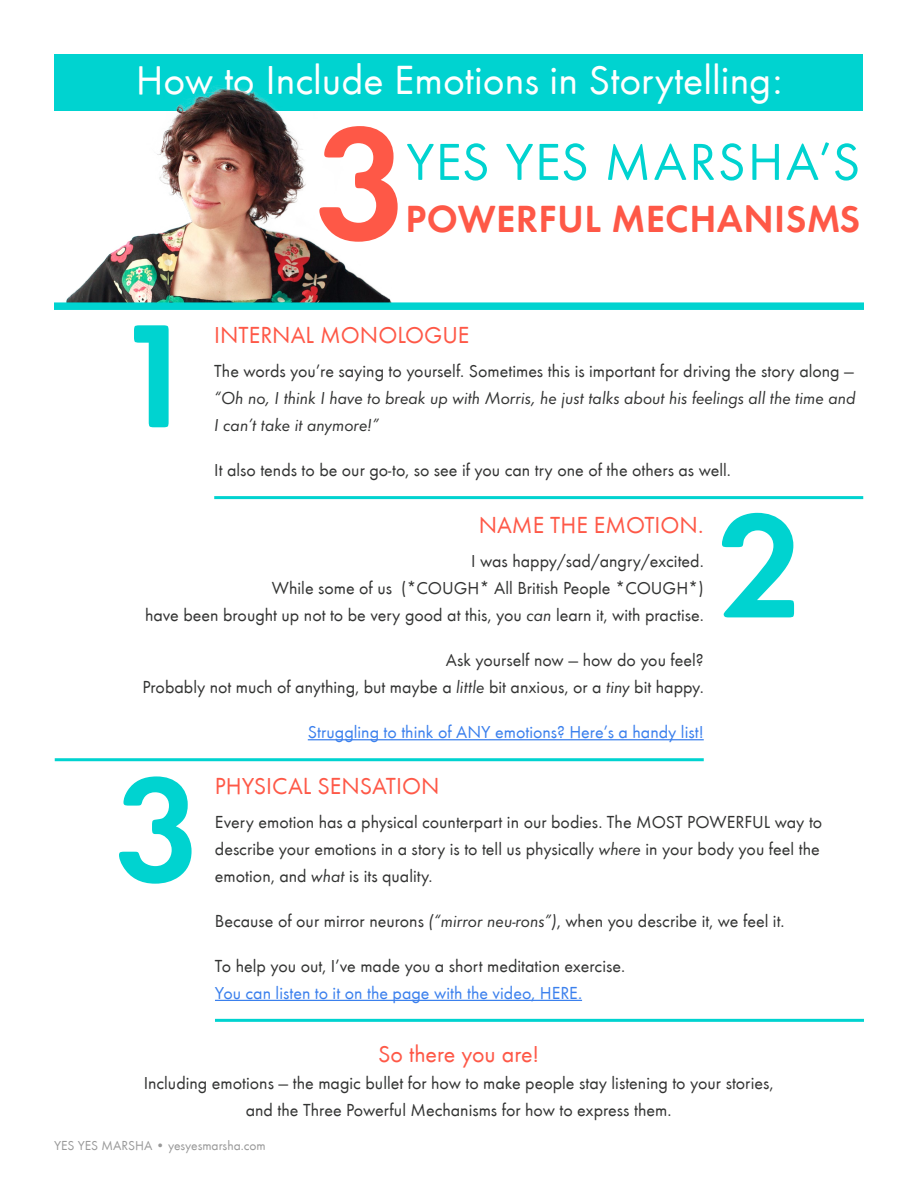
<style>
.page{position:relative;width:918px;height:1188px;background:#fff}
.page>*{position:absolute;margin:0;border:0;box-sizing:border-box;transform-origin:0 0}
.t1{font:600 165px "Futura Round";color:#fe5847}
.t2{font:600 153px "Futura Round";color:#00d3d0}
.t3{font:54px "Futura Round";letter-spacing:.025em;color:#00d3d0}
.t4{font:42px "Futura Round";color:#fff}
.t5{font:600 39px "Futura Round";letter-spacing:.01em;color:#fe5847}
.Headline{font:24px "Futura Round";color:#fe5847}
.t6{font:18px/27px "Futura Round";color:#333433}
.t7{font:italic 18px/27px "Futura Round";color:#333433;text-align:justify}
.t8{font:18px "Futura Round";color:#3b80ed}
.t9{font:13.5px "Futura Round";color:#999}
.s1{font-style:normal}
.s2{font-style:italic}
.s3{color:#3b80ed}
</style>
<div class="page">
<div style="left:55px;top:55px;width:808px;height:56px;background:#00d3d0"></div>
<img style="left:66px;top:85px;width:325px;height:217px">
<div style="left:54px;top:302px;width:810px;height:8px;background:#00d3d0"></div>
<hr style="left:215px;top:1019px;width:649px;height:3px;background:#00d3d0">
<hr style="left:215px;top:1000px;width:367px;height:1px;background:#3b80ed">
<hr style="left:214px;top:496px;width:649px;height:3px;background:#00d3d0">
<hr style="left:55px;top:758px;width:649px;height:3px;background:#00d3d0">
<hr style="left:308px;top:739px;width:396px;height:1px;background:#3b80ed">
<p class="t4" style="left:136px;top:50px;width:648px">How to Include Emotions in Storytelling:</p>
<p class="t1" style="left:315px;top:60px;width:95px">3</p>
<p class="t3" style="left:406px;top:123px;width:456px">YES YES MARSHA’S</p>
<p class="t5" style="left:405px;top:190px;width:456px">POWERFUL MECHANISMS</p>
<p class="t2" style="left:114px;top:261px;width:88px">1</p>
<p class="Headline" style="left:214px;top:318px;width:257px">INTERNAL MONOLOGUE</p>
<p class="t7" style="left:214px;top:357px;width:643px"><span class="s1">The words you’re saying to yourself. Sometimes this is important for driving the story along — </span>“Oh no, I think I have to break up with Morris, he just talks about his feelings all the time and I can’t take it anymore!”</p>
<p class="t6" style="left:214px;top:455px;width:518px">It also tends to be our go-to, so see if you can try one of the others as well.</p>
<p class="Headline" style="left:479px;top:508px;width:227px">NAME THE EMOTION.</p>
<p class="t6" style="left:145px;top:546px;width:560px;text-align:right">I was happy/sad/angry/excited.<br>While some of us (*COUGH* All British People *COUGH*)<br>have been brought up not to be very good at this, you <span class="s2">can</span> learn it, with practise.</p>
<p class="t6" style="left:142px;top:645px;width:563px;text-align:right">Ask yourself now — how do you feel?<br>Probably not much of anything, but maybe a <span class="s2">little</span> bit anxious, or a <span class="s2">tiny</span> bit happy.</p>
<p class="t8" style="left:308px;top:719px;width:397px">Struggling to think of ANY emotions? Here’s a handy list!</p>
<p class="t2" style="left:717px;top:452px;width:88px">2</p>
<p class="t2" style="left:115px;top:715px;width:88px">3</p>
<p class="Headline" style="left:215px;top:769px;width:226px">PHYSICAL SENSATION</p>
<p class="t6" style="left:215px;top:807px;width:609px">Every emotion has a physical counterpart in our bodies. The MOST POWERFUL way to describe your emotions in a story is to tell us physically <span class="s2">where</span> in your body you feel the emotion, and <span class="s2">what</span> is its quality.</p>
<p class="t6" style="left:215px;top:906px;width:571px">Because of our mirror neurons <span class="s2">(“mirror neu-rons”)</span>, when you describe it, we feel it.</p>
<p class="t6" style="left:215px;top:951px;width:412px">To help you out, I’ve made you a short meditation exercise.<br><span class="s3">You can listen to it on the page with the video, HERE.</span></p>
<p class="Headline" style="left:378px;top:1037px;width:163px">So there you are!</p>
<p class="t6" style="left:144px;top:1068px;width:631px;text-align:center">Including emotions — the magic bullet for how to make people stay listening to your stories, and the Three Powerful Mechanisms for how to express them.</p>
<p class="t9" style="left:54px;top:1136px;width:213px">YES YES MARSHA • yesyesmarsha.com</p>
</div>
